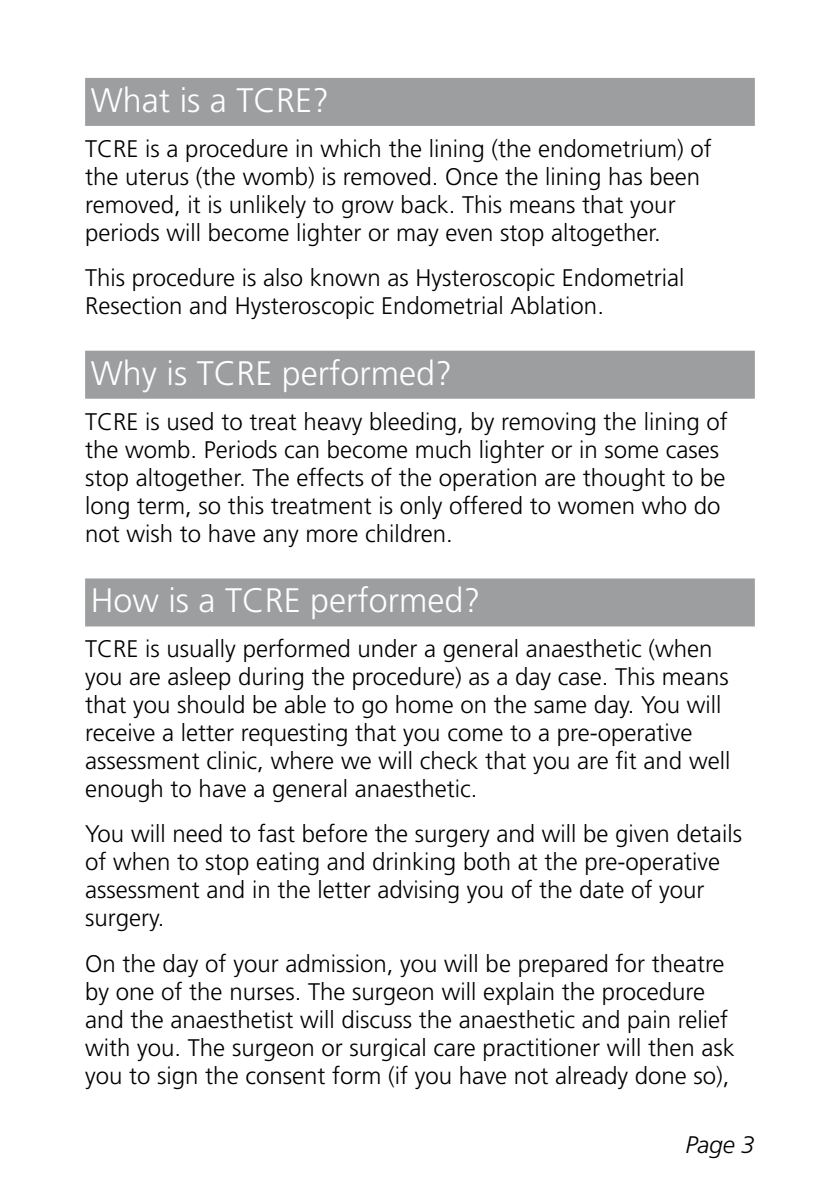
<style>
.page{position:relative;width:840px;height:1191px;background:#fff}
.page>*{position:absolute;margin:0;border:0;box-sizing:border-box;transform-origin:0 0}
.t1{font:300 34px "Frutiger";color:#fff}
.t2{font:300 24px/28px "Frutiger";color:#000}
.t3{font:italic 300 24px "Frutiger";color:#000}
</style>
<div class="page">
<div style="left:85px;top:78px;width:669px;height:48px;background:#9c9e9f"></div>
<div style="left:85px;top:351px;width:669px;height:48px;background:#9c9e9f"></div>
<div style="left:85px;top:578px;width:669px;height:48px;background:#9c9e9f"></div>
<h1 class="t1" style="left:91px;top:81px;width:240px">What is a TCRE?</h1>
<p class="t2" style="left:85px;top:134px;width:627px">TCRE is a procedure in which the lining (the endometrium) of the uterus (the womb) is removed. Once the lining has been removed, it is unlikely to grow back. This means that your periods will become lighter or may even stop altogether.</p>
<p class="t2" style="left:85px;top:263px;width:600px">This procedure is also known as Hysteroscopic Endometrial<br>Resection and Hysteroscopic Endometrial Ablation.</p>
<h1 class="t1" style="left:91px;top:353px;width:362px">Why is TCRE performed?</h1>
<p class="t2" style="left:85px;top:407px;width:643px">TCRE is used to treat heavy bleeding, by removing the lining of the womb. Periods can become much lighter or in some cases stop altogether. The effects of the operation are thought to be long term, so this treatment is only offered to women who do not wish to have any more children.</p>
<h1 class="t1" style="left:91px;top:581px;width:391px">How is a TCRE performed?</h1>
<p class="t2" style="left:85px;top:635px;width:646px">TCRE is usually performed under a general anaesthetic (when you are asleep during the procedure) as a day case. This means that you should be able to go home on the same day. You will receive a letter requesting that you come to a pre-operative assessment clinic, where we will check that you are fit and well enough to have a general anaesthetic.</p>
<p class="t2" style="left:85px;top:820px;width:658px">You will need to fast before the surgery and will be given details of when to stop eating and drinking both at the pre-operative assessment and in the letter advising you of the date of your surgery.</p>
<p class="t2" style="left:85px;top:949px;width:650px">On the day of your admission, you will be prepared for theatre by one of the nurses. The surgeon will explain the procedure and the anaesthetist will discuss the anaesthetic and pain relief with you. The surgeon or surgical care practitioner will then ask you to sign the consent form (if you have not already done so),</p>
<p class="t3" style="left:685px;top:1131px;width:71px">Page 3</p>
</div>
